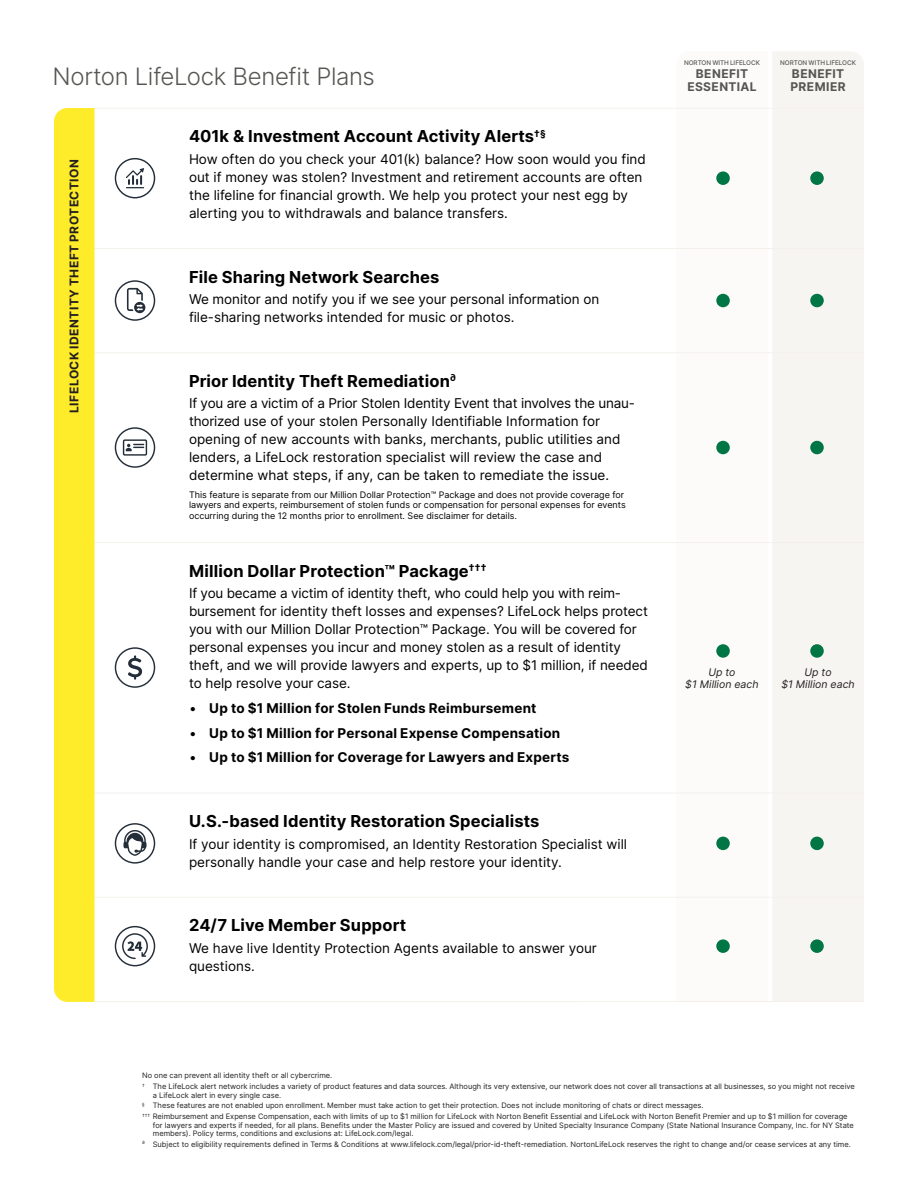
<style>
.page{position:relative;width:918px;height:1188px;background:#fff}
.page>*{position:absolute;margin:0;border:0;box-sizing:border-box;transform-origin:0 0}
.t1{font:300 24px "Inter";letter-spacing:-.015em;color:#555551}
.t2{font:700 16.5px "Inter";letter-spacing:.005em;color:#000101}
.t3{font:13.5px/18px "Inter";color:#000101}
.t4{font:700 13.5px "Inter";letter-spacing:.015em;color:#000101}
.t5{font:700 12px "Inter";letter-spacing:.035em;color:#231f20}
.t6{font:700 12px/12.8px "Inter";letter-spacing:.035em;color:#555551;text-align:center}
.t7{font:italic 10.5px/12px "Inter";color:#231f20;text-align:center}
.t8{font:9px/10.5px "Inter";color:#000101}
.t9{font:7.5px/10.9px "Inter";color:#231f20}
.t10{font:500 6.3px "Inter";letter-spacing:-.01em;color:#555551}
.s1{font-weight:400}
</style>
<div class="page">
<div style="left:772px;top:51px;width:92px;height:950px;background:#f7f5f2"></div>
<hr style="left:94px;top:108px;width:770px;height:1px;background:#f4f1ed">
<hr style="left:94px;top:248px;width:770px;height:1px;background:#f4f1ed">
<hr style="left:94px;top:352px;width:770px;height:1px;background:#f4f1ed">
<hr style="left:94px;top:542px;width:770px;height:1px;background:#f4f1ed">
<hr style="left:94px;top:793px;width:770px;height:1px;background:#f4f1ed">
<hr style="left:94px;top:897px;width:770px;height:1px;background:#f4f1ed">
<hr style="left:94px;top:1001px;width:770px;height:1px;background:#f4f1ed">
<div style="left:716px;top:441px;width:14px;height:13px;background:#007644;border-radius:50%"></div>
<div style="left:716px;top:837px;width:14px;height:13px;background:#007644;border-radius:50%"></div>
<div style="left:716px;top:939px;width:14px;height:14px;background:#007644;border-radius:50%"></div>
<div style="left:810px;top:441px;width:14px;height:13px;background:#007644;border-radius:50%"></div>
<div style="left:810px;top:837px;width:14px;height:13px;background:#007644;border-radius:50%"></div>
<div style="left:810px;top:939px;width:14px;height:14px;background:#007644;border-radius:50%"></div>
<div style="left:716px;top:644px;width:14px;height:14px;background:#007644;border-radius:50%"></div>
<div style="left:810px;top:644px;width:14px;height:14px;background:#007644;border-radius:50%"></div>
<svg style="left:115px;top:926px;width:40px;height:40px"></svg>
<div style="left:716px;top:294px;width:14px;height:13px;background:#007644;border-radius:50%"></div>
<div style="left:716px;top:171px;width:14px;height:14px;background:#007644;border-radius:50%"></div>
<div style="left:810px;top:294px;width:14px;height:13px;background:#007644;border-radius:50%"></div>
<div style="left:810px;top:171px;width:14px;height:14px;background:#007644;border-radius:50%"></div>
<div style="left:54px;top:108px;width:40px;height:894px;background:#feeb29"></div>
<svg style="left:115px;top:427px;width:40px;height:41px"></svg>
<svg style="left:115px;top:647px;width:40px;height:41px"></svg>
<svg style="left:115px;top:823px;width:40px;height:41px"></svg>
<svg style="left:115px;top:280px;width:40px;height:41px"></svg>
<svg style="left:115px;top:158px;width:40px;height:40px"></svg>
<h1 class="t1" style="left:52px;top:59px;width:324px">Norton LifeLock Benefit Plans</h1>
<p class="t5" style="left:65px;top:413px;width:255px;rotate:-90deg">LIFELOCK IDENTITY THEFT PROTECTION</p>
<p class="t2" style="left:189px;top:124px;width:358px">401k &amp; Investment Account Activity Alerts<sup>†§</sup></p>
<p class="t3" style="left:189px;top:150px;width:458px">How often do you check your 401(k) balance? How soon would you find out if money was stolen? Investment and retirement accounts are often the lifeline for financial growth. We help you protect your nest egg by alerting you to withdrawals and balance transfers.</p>
<p class="t2" style="left:189px;top:264px;width:252px">File Sharing Network Searches</p>
<p class="t3" style="left:189px;top:290px;width:412px">We monitor and notify you if we see your personal information on file-sharing networks intended for music or photos.</p>
<p class="t2" style="left:189px;top:369px;width:269px">Prior Identity Theft Remediation<sup>∂</sup></p>
<p class="t3" style="left:189px;top:394px;width:447px">If you are a victim of a Prior Stolen Identity Event that involves the unau&shy;thorized use of your stolen Personally Identifiable Information for opening of new accounts with banks, merchants, public utilities and lenders, a LifeLock restoration specialist will review the case and determine what steps, if any, can be taken to remediate the issue.</p>
<p class="t8" style="left:189px;top:489px;width:438px">This feature is separate from our Million Dollar Protection™ Package and does not provide coverage for lawyers and experts, reimbursement of stolen funds or compensation for personal expenses for events occurring during the 12 months prior to enrollment. See disclaimer for details.</p>
<p class="t2" style="left:189px;top:558px;width:299px">Million Dollar Protection™ Package<sup>†††</sup></p>
<p class="t3" style="left:189px;top:584px;width:460px">If you became a victim of identity theft, who could help you with reim&shy;bursement for identity theft losses and expenses? LifeLock helps protect you with our Million Dollar Protection™ Package. You will be covered for personal expenses you incur and money stolen as a result of identity theft, and we will provide lawyers and experts, up to $1 million, if needed to help resolve your case.</p>
<p class="t4" style="left:189px;top:698px;width:349px"><span class="s1">•</span> Up to $1 Million for Stolen Funds Reimbursement</p>
<p class="t4" style="left:189px;top:723px;width:373px"><span class="s1">•</span> Up to $1 Million for Personal Expense Compensation</p>
<p class="t4" style="left:189px;top:747px;width:382px"><span class="s1">•</span> Up to $1 Million for Coverage for Lawyers and Experts</p>
<p class="t2" style="left:189px;top:809px;width:352px">U.S.-based Identity Restoration Specialists</p>
<p class="t3" style="left:189px;top:834px;width:440px">If your identity is compromised, an Identity Restoration Specialist will personally handle your case and help restore your identity.</p>
<p class="t2" style="left:189px;top:913px;width:219px">24/7 Live Member Support</p>
<p class="t3" style="left:189px;top:939px;width:409px">We have live Identity Protection Agents available to answer your questions.</p>
<p class="t10" style="left:684px;top:58px;width:77px">NORTON WITH LIFELOCK</p>
<p class="t10" style="left:780px;top:58px;width:77px">NORTON WITH LIFELOCK</p>
<p class="t6" style="left:792px;top:67px;width:54px">BENEFIT</p>
<p class="t6" style="left:687px;top:67px;width:71px">BENEFIT<br>ESSENTIAL</p>
<p class="t6" style="left:790px;top:80px;width:57px">PREMIER</p>
<p class="t7" style="left:685px;top:666px;width:75px">Up to<br>$1 Million each</p>
<p class="t7" style="left:781px;top:666px;width:75px">Up to<br>$1 Million each</p>
<p class="t9" style="left:142px;top:1070px;width:714px">No one can prevent all identity theft or all cybercrime.<br><sup>†</sup> The LifeLock alert network includes a variety of product features and data sources. Although its very extensive, our network does not cover all transactions at all businesses, so you might not receive</p>
<p class="t9" style="left:142px;top:1089px;width:707px;text-indent:11px">a LifeLock alert in every single case.<br><sup>§</sup> These features are not enabled upon enrollment. Member must take action to get their protection. Does not include monitoring of chats or direct messages.<br><sup>†††</sup> Reimbursement and Expense Compensation, each with limits of up to $1 million for LifeLock with Norton Benefit Essential and LifeLock with Norton Benefit Premier and up to $1 million for coverage</p>
<p class="t9" style="left:153px;top:1121px;width:703px;line-height:8.2px">for lawyers and experts if needed, for all plans. Benefits under the Master Policy are issued and covered by United Specialty Insurance Company (State National Insurance Company, Inc. for NY State members). Policy terms, conditions and exclusions at: LifeLock.com/legal.</p>
<p class="t9" style="left:142px;top:1138px;width:710px"><sup>∂</sup> Subject to eligibility requirements defined in Terms &amp; Conditions at www.lifelock.com/legal/prior-id-theft-remediation. NortonLifeLock reserves the right to change and/or cease services at any time.</p>
</div>
